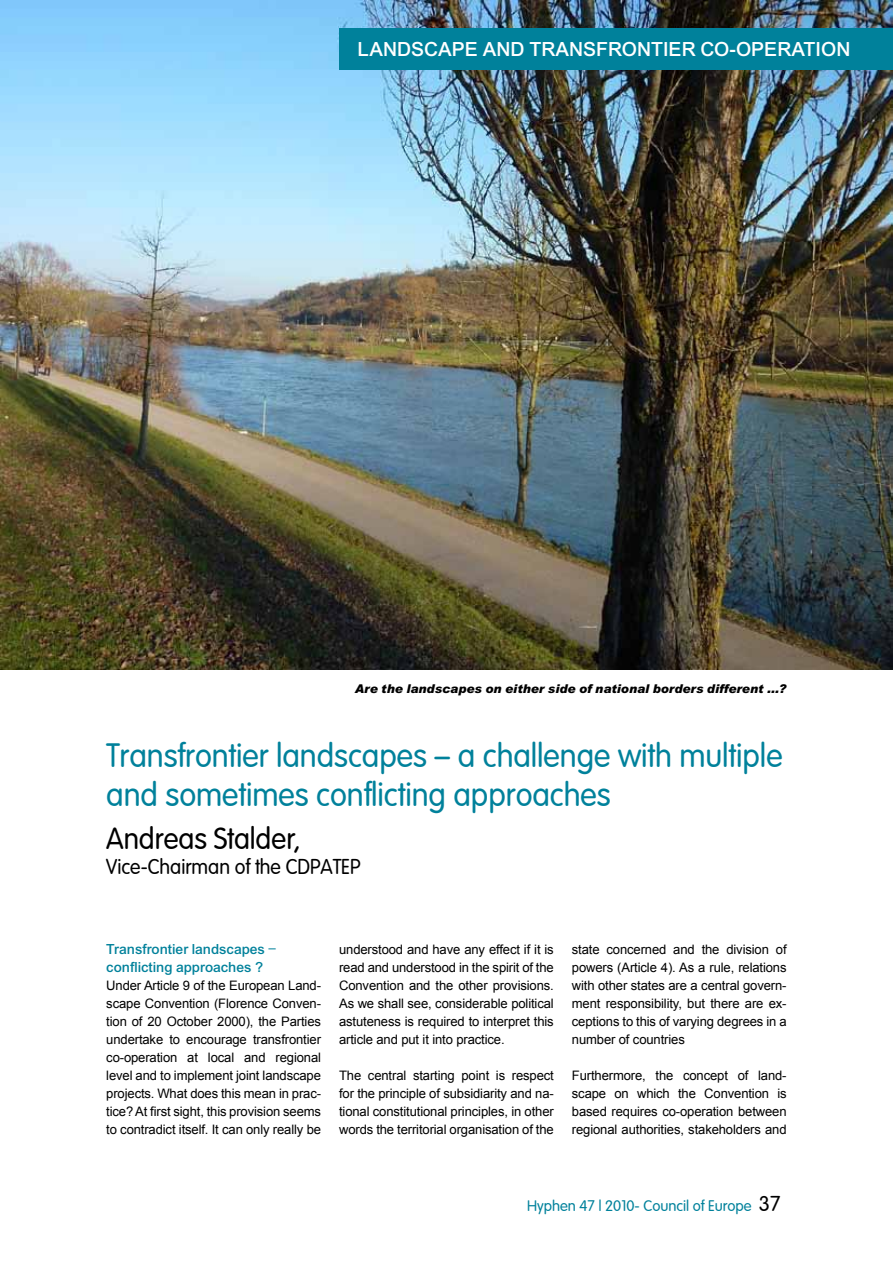
<style>
.page{position:relative;width:893px;height:1263px;background:#fff}
.page>*{position:absolute;margin:0;border:0;box-sizing:border-box;transform-origin:0 0}
.t1{font:33px/39.6px "Vogue Plain";color:#00819b;scale:.95 1}
.t2{font:30px "Vogue Plain";color:#000;scale:.95 1}
.t3{font:21px "Arial Bld";letter-spacing:.33em;color:#fff}
.t4{font:21px "Vogue Plain";color:#000;scale:.95 1}
.t5{font:15px/18px "Arial Bld";color:#00819b}
.t6{font:15px "Vogue Plain";color:#00819b}
.t7{font:13.05px/18px "Arial";letter-spacing:-.01em;color:#000;text-align:justify}
.t8{font:13.05px "BA Rial Bld Itlic";color:#000}
.s1{font-size:21px;color:#000}
</style>
<div class="page">
<img style="left:0;top:0;width:893px;height:670px">
<div style="left:339px;top:28px;width:554px;height:42px;background:#00819b"></div>
<h3 class="t3" style="left:357px;top:35px;width:26px">Landscapeandt</h3>
<h3 class="t3" style="left:541px;top:35px;width:28px">ransf</h3>
<h3 class="t3" style="left:608px;top:35px;width:27px">rontie</h3>
<h3 class="t3" style="left:682px;top:35px;width:69px">r co-ope</h3>
<h3 class="t3" style="left:777px;top:35px;width:27px">ration</h3>
<p class="t8" style="left:355px;top:680px;width:433px">Are the landscapes on either side of national borders different ...?</p>
<h1 class="t1" style="left:106px;top:735px;width:713px">Transfrontier landscapes – a challenge with multiple and sometimes conflicting approaches</h1>
<h2 class="t2" style="left:106px;top:821px;width:206px">Andreas Stalder,</h2>
<h3 class="t4" style="left:106px;top:855px;width:269px">Vice-Chairman of the CDPATEP</h3>
<p class="t5" style="left:106px;top:941px;width:171px">Transfrontier landscapes – conflicting approaches ?</p>
<p class="t7" style="left:106px;top:976px;width:216px">Under Article 9 of the European Land&shy;scape Convention (Florence Conven&shy;tion of 20 October 2000), the Parties undertake to encourage transfrontier co-operation at local and regional level and to implement joint landscape projects. What does this mean in prac&shy;tice? At first sight, this provision seems to contradict itself. It can only really be</p>
<p class="t7" style="left:339px;top:940px;width:216px">understood and have any effect if it is read and understood in the spirit of the Convention and the other provisions.<br>As we shall see, considerable political astuteness is required to interpret this article and put it into practice.</p>
<p class="t7" style="left:339px;top:1066px;width:216px">The central starting point is respect for the principle of subsidiarity and na&shy;tional constitutional principles, in other words the territorial organisation of the</p>
<p class="t7" style="left:572px;top:940px;width:216px">state concerned and the division of powers (Article 4). As a rule, relations with other states are a central govern&shy;ment responsibility, but there are ex&shy;ceptions to this of varying degrees in a number of countries</p>
<p class="t7" style="left:572px;top:1066px;width:216px">Furthermore, the concept of land&shy;scape on which the Convention is based requires co-operation between regional authorities, stakeholders and</p>
<p class="t6" style="left:527px;top:1197px;width:254px">Hyphen 47 | 2010- Council of Europe <span class="s1">37</span></p>
</div>
